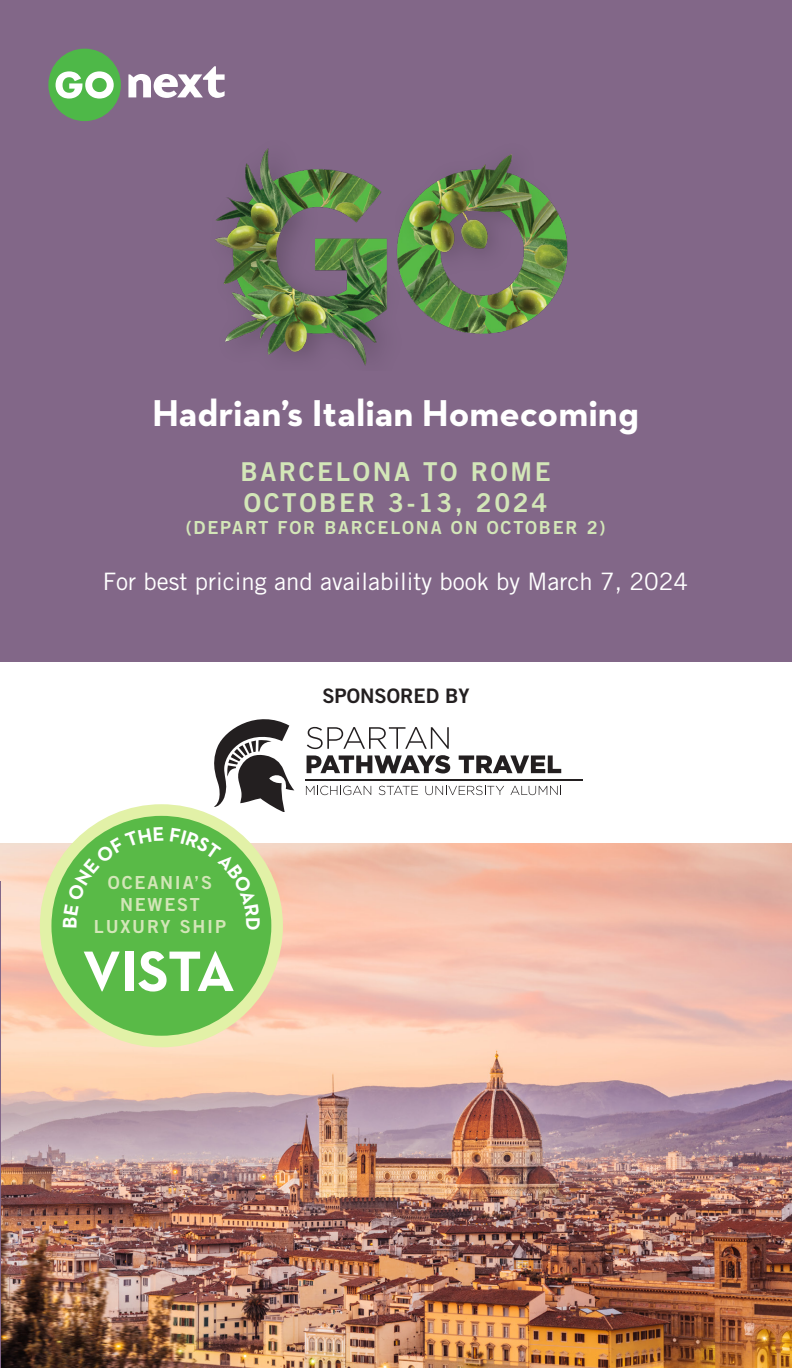
<style>
.page{position:relative;width:792px;height:1368px;background:#fff}
.page>*{position:absolute;margin:0;border:0;box-sizing:border-box;transform-origin:0 0}
.t1{font:700 58px "Neutraface 2 Text";letter-spacing:-.01em;color:#fff}
.t2{font:700 38px "Neutraface 2 Text";color:#fff}
.t3{font:26px "Trade Gothic LT Std Bd 2";letter-spacing:.1em;color:#d3e6b8}
.t4{font:24px "Trade Gothic LT Std";color:#fff}
.t5{font:20px "Trade Gothic LT Std Bd 2";color:#231f20}
.t6{font:18px "Trade Gothic LT Std Bd 2";letter-spacing:.1em;color:#d3e6b8}
</style>
<div class="page">
<div style="left:0;top:0;width:792px;height:662px;background:#826788"></div>
<div style="left:48px;top:49px;width:73px;height:72px;background:#4eb848;border-radius:50%"></div>
<svg style="left:128px;top:66px;width:97px;height:32px"></svg>
<svg style="left:56px;top:71px;width:58px;height:28px"></svg>
<img style="left:0;top:843px;width:792px;height:525px">
<hr style="left:0;top:881px;width:1px;height:487px;background:#826788">
<div style="left:40px;top:804px;width:243px;height:243px;background:#e2f1a7;border-radius:50%"></div>
<div style="left:51px;top:816px;width:220px;height:220px;background:#59ba47;border-radius:50%"></div>
<img style="left:215px;top:148px;width:353px;height:218px">
<svg style="left:214px;top:719px;width:81px;height:93px"></svg>
<hr style="left:305px;top:779px;width:277px;height:2px;background:#231f20">
<svg style="left:307px;top:727px;width:142px;height:22px"></svg>
<svg style="left:307px;top:755px;width:143px;height:18px"></svg>
<svg style="left:459px;top:755px;width:102px;height:18px"></svg>
<svg style="left:306px;top:786px;width:65px;height:9px"></svg>
<svg style="left:379px;top:786px;width:39px;height:9px"></svg>
<svg style="left:425px;top:786px;width:79px;height:9px"></svg>
<svg style="left:510px;top:786px;width:51px;height:9px"></svg>
<svg style="left:63px;top:827px;width:50px;height:50px"></svg>
<svg style="left:212px;top:828px;width:48px;height:49px"></svg>
<p class="t2" style="left:152px;top:389px;width:488px">Hadrian’s Italian Homecoming</p>
<p class="t3" style="left:240px;top:456px;width:312px">BARCELONA TO ROME</p>
<p class="t3" style="left:244px;top:487px;width:305px">OCTOBER 3-13, 2024</p>
<p class="t6" style="left:186px;top:516px;width:421px">(DEPART FOR BARCELONA ON OCTOBER 2)</p>
<p class="t4" style="left:103px;top:567px;width:587px">For best pricing and availability book by March 7, 2024</p>
<p class="t6" style="left:108px;top:872px;width:106px">OCEANIA’S</p>
<p class="t6" style="left:120px;top:893px;width:81px">NEWEST</p>
<p class="t6" style="left:94px;top:915px;width:134px">LUXURY SHIP</p>
<p class="t1" style="left:82px;top:934px;width:154px">VISTA</p>
<p class="t5" style="left:322px;top:683px;width:149px">SPONSORED BY</p>
</div>
